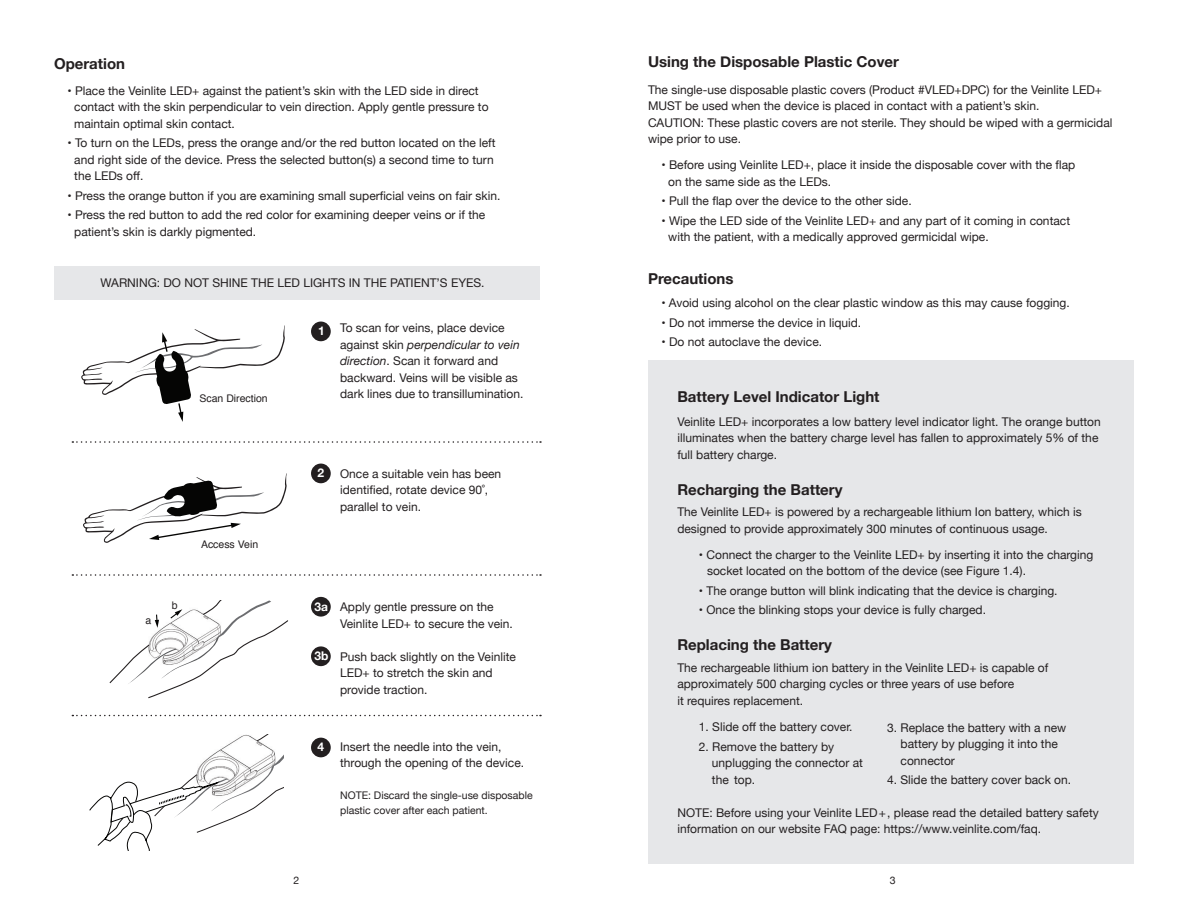
<style>
.page{position:relative;width:1188px;height:918px;background:#fff}
.page>*{position:absolute;margin:0;border:0;box-sizing:border-box;transform-origin:0 0}
.t1{font:700 15px "Helvetica Neue";color:#231f20}
.t2{font:12px/16.5px "Helvetica Neue";color:#231f20}
.t3{font:700 12px "Helvetica Neue";color:#fff}
.t4{font:10.5px/15px "Helvetica Neue";color:#231f20}
.t5{font:10.5px "Helvetica";color:#231f20}
.s1{font-style:italic}
</style>
<div class="page">
<svg style="left:110px;top:600px;width:179px;height:99px"></svg>
<svg style="left:83px;top:473px;width:204px;height:70px"></svg>
<svg style="left:89px;top:734px;width:194px;height:116px"></svg>
<svg style="left:72px;top:325px;width:469px;height:118px"></svg>
<svg style="left:72px;top:574px;width:469px;height:2px"></svg>
<svg style="left:72px;top:715px;width:469px;height:1px"></svg>
<div style="left:311px;top:322px;width:20px;height:19px;background:#231f20;border-radius:50%"></div>
<div style="left:311px;top:464px;width:20px;height:19px;background:#231f20;border-radius:50%"></div>
<div style="left:311px;top:738px;width:20px;height:19px;background:#231f20;border-radius:50%"></div>
<div style="left:311px;top:597px;width:20px;height:20px;background:#231f20;border-radius:50%"></div>
<div style="left:311px;top:646px;width:20px;height:20px;background:#231f20;border-radius:50%"></div>
<div style="left:648px;top:361px;width:486px;height:503px;background:#e6e7e9"></div>
<div style="left:54px;top:266px;width:486px;height:34px;background:#e6e7e9"></div>
<p class="t1" style="left:54px;top:52px;width:73px">Operation</p>
<p class="t2" style="left:74px;top:83px;width:416px;text-indent:-7px">• Place the Veinlite LED+ against the patient’s skin with the LED side in direct contact with the skin perpendicular to vein direction. Apply gentle pressure to maintain optimal skin contact.</p>
<p class="t2" style="left:74px;top:136px;width:423px;text-indent:-7px">• To turn on the LEDs, press the orange and/or the red button located on the left and right side of the device. Press the selected button(s) a second time to turn the LEDs off.</p>
<p class="t2" style="left:68px;top:188px;width:434px">• Press the orange button if you are examining small superficial veins on fair skin.</p>
<p class="t2" style="left:74px;top:208px;width:413px;text-indent:-7px">• Press the red button to add the red color for examining deeper veins or if the patient’s skin is darkly pigmented.</p>
<p class="t2" style="left:100px;top:275px;width:386px">WARNING: DO NOT SHINE THE LED LIGHTS IN THE PATIENT’S EYES.</p>
<p class="t5" style="left:200px;top:390px;width:70px">Scan Direction</p>
<p class="t5" style="left:146px;top:612px;width:7px">a</p>
<p class="t5" style="left:172px;top:597px;width:7px">b</p>
<p class="t5" style="left:201px;top:537px;width:59px">Access Vein</p>
<p class="t3" style="left:318px;top:322px;width:8px">1</p>
<p class="t2" style="left:340px;top:320px;width:185px">To scan for veins, place device against skin <span class="s1">perpendicular to vein direction</span>. Scan it forward and backward. Veins will be visible as dark lines due to transillumination.</p>
<p class="t3" style="left:317px;top:464px;width:8px">2</p>
<p class="t2" style="left:340px;top:466px;width:163px">Once a suitable vein has been identified, rotate device 90˚, parallel to vein.</p>
<p class="t3" style="left:314px;top:597px;width:15px">3a</p>
<p class="t3" style="left:314px;top:647px;width:16px">3b</p>
<p class="t2" style="left:340px;top:599px;width:174px">Apply gentle pressure on the<br>Veinlite LED+ to secure the vein.</p>
<p class="t2" style="left:340px;top:649px;width:177px">Push back slightly on the Veinlite<br>LED+ to stretch the skin and provide traction.</p>
<p class="t3" style="left:317px;top:738px;width:8px">4</p>
<p class="t2" style="left:340px;top:739px;width:186px">Insert the needle into the vein, through the opening of the device.</p>
<p class="t4" style="left:340px;top:788px;width:194px">NOTE: Discard the single-use disposable plastic cover after each patient.</p>
<p class="t1" style="left:648px;top:50px;width:253px">Using the Disposable Plastic Cover</p>
<p class="t2" style="left:648px;top:82px;width:456px">The single-use disposable plastic covers (Product #VLED+DPC) for the Veinlite LED+<br>MUST be used when the device is placed in contact with a patient’s skin.</p>
<p class="t2" style="left:648px;top:115px;width:466px">CAUTION: These plastic covers are not sterile. They should be wiped with a germicidal wipe prior to use.</p>
<p class="t2" style="left:668px;top:158px;width:409px;text-indent:-7px">• Before using Veinlite LED+, place it inside the disposable cover with the flap on the same side as the LEDs.</p>
<p class="t2" style="left:662px;top:194px;width:252px">• Pull the flap over the device to the other side.</p>
<p class="t2" style="left:668px;top:213px;width:403px;text-indent:-7px">• Wipe the LED side of the Veinlite LED+ and any part of it coming in contact with the patient, with a medically approved germicidal wipe.</p>
<p class="t1" style="left:648px;top:267px;width:87px">Precautions</p>
<p class="t2" style="left:661px;top:296px;width:410px">• Avoid using alcohol on the clear plastic window as this may cause fogging.</p>
<p class="t2" style="left:662px;top:315px;width:201px">• Do not immerse the device in liquid.</p>
<p class="t2" style="left:662px;top:335px;width:162px">• Do not autoclave the device.</p>
<p class="t1" style="left:677px;top:385px;width:204px">Battery Level Indicator Light</p>
<p class="t2" style="left:677px;top:414px;width:425px">Veinlite LED+ incorporates a low battery level indicator light. The orange button illuminates when the battery charge level has fallen to approximately 5% of the full battery charge.</p>
<p class="t1" style="left:677px;top:477px;width:167px">Recharging the Battery</p>
<p class="t2" style="left:677px;top:504px;width:406px">The Veinlite LED+ is powered by a rechargeable lithium Ion battery, which is designed to provide approximately 300 minutes of continuous usage.</p>
<p class="t2" style="left:699px;top:547px;width:396px">• Connect the charger to the Veinlite LED+ by inserting it into the charging</p>
<p class="t2" style="left:707px;top:564px;width:320px">socket located on the bottom of the device (see Figure 1.4).</p>
<p class="t2" style="left:699px;top:583px;width:360px">• The orange button will blink indicating that the device is charging.</p>
<p class="t2" style="left:699px;top:603px;width:289px">• Once the blinking stops your device is fully charged.</p>
<p class="t1" style="left:677px;top:633px;width:156px">Replacing the Battery</p>
<p class="t2" style="left:677px;top:660px;width:372px">The rechargeable lithium ion battery in the Veinlite LED+ is capable of approximately 500 charging cycles or three years of use before<br>it requires replacement.</p>
<p class="t2" style="left:699px;top:719px;width:155px">1. Slide off the battery cover.</p>
<p class="t2" style="left:699px;top:739px;width:137px">2. Remove the battery by</p>
<p class="t2" style="left:712px;top:755px;width:153px">unplugging the connector at</p>
<p class="t2" style="left:712px;top:772px;width:45px">the top.</p>
<p class="t2" style="left:677px;top:805px;width:423px">NOTE: Before using your Veinlite LED+, please read the detailed battery safety information on our website FAQ page: https://www.veinlite.com/faq.</p>
<p class="t2" style="left:887px;top:720px;width:181px">3. Replace the battery with a new</p>
<p class="t2" style="left:901px;top:736px;width:159px">battery by plugging it into the</p>
<p class="t2" style="left:901px;top:753px;width:56px">connector</p>
<p class="t2" style="left:887px;top:772px;width:186px">4. Slide the battery cover back on.</p>
<p class="t4" style="left:294px;top:873px;width:7px">2</p>
<p class="t4" style="left:890px;top:873px;width:7px">3</p>
</div>
